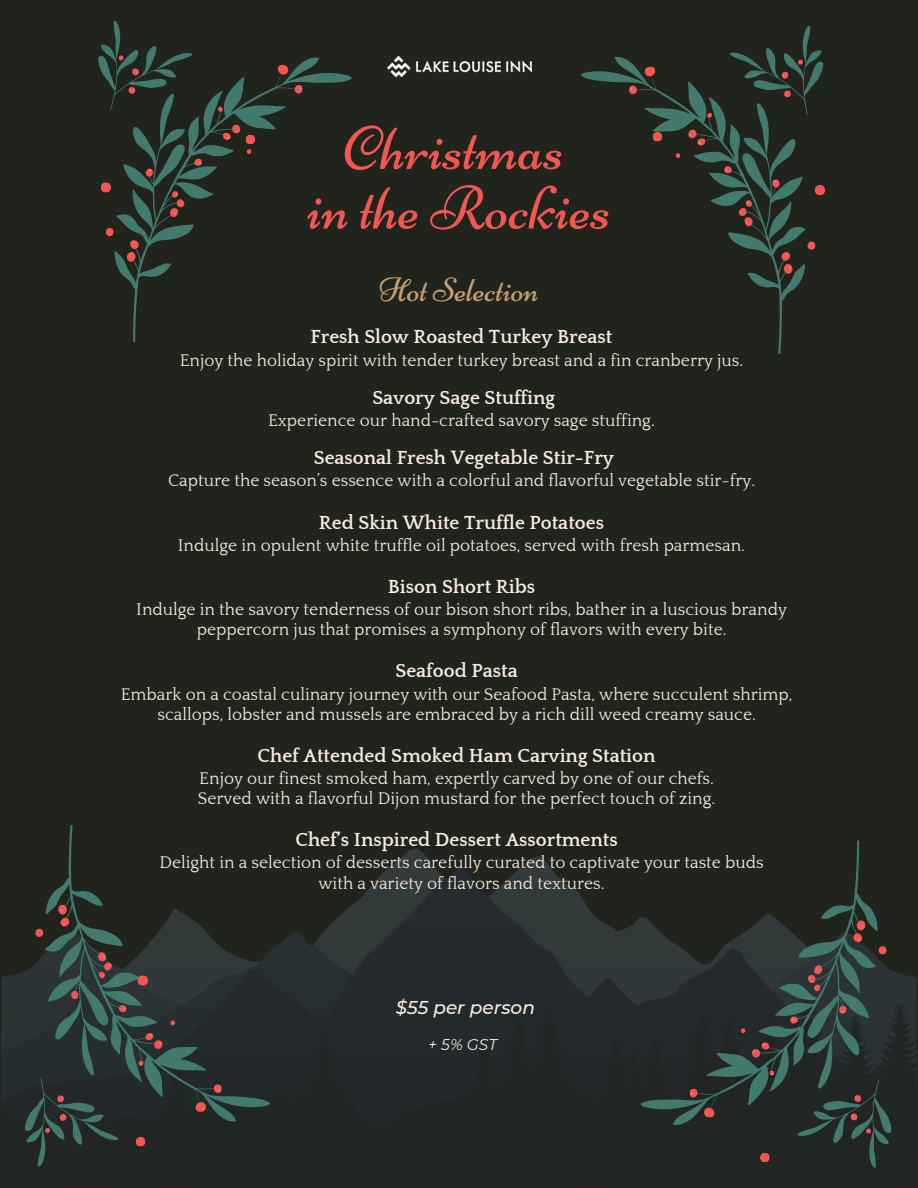
<style>
.page{position:relative;width:918px;height:1188px;background:#21231d}
.page>*{position:absolute;margin:0;border:0;box-sizing:border-box;transform-origin:0 0}
.t1{font:61.8px "Niconne";color:#f15752}
.t2{font:33.75px "Niconne";color:#c29d73}
.t3{font:700 19.5px "Quattrocento";color:#f8ede0}
.t4{font:italic 500 18.45px "Montserrat";color:#f8ede0}
.t5{font:17.25px/20.1px "Quattrocento";color:#f8ede0;text-align:center}
.t6{font:italic 15.45px "Montserrat";color:#f8ede0}
</style>
<div class="page">
<svg style="left:114px;top:57px;width:238px;height:285px"></svg>
<svg style="left:272px;top:65px;width:32px;height:31px"></svg>
<svg style="left:218px;top:106px;width:5px;height:6px"></svg>
<svg style="left:223px;top:125px;width:18px;height:15px"></svg>
<svg style="left:194px;top:159px;width:8px;height:7px"></svg>
<svg style="left:146px;top:168px;width:7px;height:9px"></svg>
<svg style="left:170px;top:191px;width:15px;height:27px"></svg>
<svg style="left:127px;top:240px;width:12px;height:22px"></svg>
<svg style="left:105px;top:227px;width:10px;height:10px"></svg>
<svg style="left:247px;top:149px;width:4px;height:5px"></svg>
<svg style="left:1px;top:868px;width:916px;height:121px"></svg>
<svg style="left:1px;top:989px;width:916px;height:16px;fill:#242a2d"></svg>
<svg style="left:39px;top:825px;width:241px;height:180px"></svg>
<svg style="left:71px;top:991px;width:7px;height:8px"></svg>
<svg style="left:98px;top:951px;width:15px;height:27px"></svg>
<svg style="left:58px;top:905px;width:12px;height:22px"></svg>
<svg style="left:34px;top:928px;width:11px;height:10px"></svg>
<svg style="left:581px;top:57px;width:225px;height:297px"></svg>
<svg style="left:627px;top:66px;width:32px;height:30px"></svg>
<svg style="left:707px;top:112px;width:5px;height:6px"></svg>
<svg style="left:687px;top:129px;width:18px;height:17px"></svg>
<svg style="left:724px;top:166px;width:8px;height:7px"></svg>
<svg style="left:772px;top:179px;width:8px;height:9px"></svg>
<svg style="left:738px;top:200px;width:15px;height:27px"></svg>
<svg style="left:781px;top:252px;width:12px;height:22px"></svg>
<svg style="left:807px;top:241px;width:9px;height:9px"></svg>
<svg style="left:676px;top:153px;width:4px;height:5px"></svg>
<svg style="left:640px;top:840px;width:241px;height:165px"></svg>
<svg style="left:807px;top:964px;width:15px;height:27px"></svg>
<svg style="left:853px;top:920px;width:12px;height:22px"></svg>
<svg style="left:877px;top:946px;width:11px;height:9px"></svg>
<svg style="left:98px;top:21px;width:95px;height:90px"></svg>
<svg style="left:727px;top:26px;width:96px;height:90px"></svg>
<svg style="left:1px;top:1005px;width:916px;height:163px"></svg>
<div style="left:245px;top:135px;width:10px;height:9px;background:#f15752;border-radius:50%"></div>
<div style="left:136px;top:1137px;width:10px;height:10px;background:#f15752;border-radius:50%"></div>
<div style="left:652px;top:132px;width:10px;height:10px;background:#f15752;border-radius:50%"></div>
<div style="left:760px;top:1153px;width:10px;height:10px;background:#f15752;border-radius:50%"></div>
<div style="left:101px;top:182px;width:10px;height:11px;background:#f15752;border-radius:50%"></div>
<div style="left:815px;top:185px;width:10px;height:10px;background:#f15752;border-radius:50%"></div>
<div style="left:137px;top:975px;width:11px;height:11px;background:#f15752;border-radius:50%"></div>
<img style="left:387px;top:56px;width:144px;height:21px">
<p class="t1" style="left:344px;top:112px;width:221px">Christmas</p>
<p class="t1" style="left:307px;top:171px;width:305px">in the Rockies</p>
<p class="t2" style="left:379px;top:270px;width:161px">Hot Selection</p>
<p class="t3" style="left:310px;top:326px;width:304px">Fresh Slow Roasted Turkey Breast</p>
<p class="t5" style="left:180px;top:351px;width:565px">Enjoy the holiday spirit with tender turkey breast and a fin cranberry jus.</p>
<p class="t3" style="left:372px;top:388px;width:184px">Savory Sage Stuffing</p>
<p class="t5" style="left:268px;top:411px;width:388px">Experience our hand-crafted savory sage stuffing.</p>
<p class="t3" style="left:314px;top:448px;width:302px">Seasonal Fresh Vegetable Stir-Fry</p>
<p class="t5" style="left:168px;top:471px;width:589px">Capture the season’s essence with a colorful and flavorful vegetable stir-fry.</p>
<p class="t3" style="left:319px;top:512px;width:287px">Red Skin White Truffle Potatoes</p>
<p class="t5" style="left:178px;top:536px;width:569px">Indulge in opulent white truffle oil potatoes, served with fresh parmesan.</p>
<p class="t3" style="left:388px;top:576px;width:149px">Bison Short Ribs</p>
<p class="t5" style="left:136px;top:600px;width:652px">Indulge in the savory tenderness of our bison short ribs, bather in a luscious brandy peppercorn jus that promises a symphony of flavors with every bite.</p>
<p class="t3" style="left:396px;top:661px;width:124px">Seafood Pasta</p>
<p class="t5" style="left:121px;top:685px;width:673px">Embark on a coastal culinary journey with our Seafood Pasta, where succulent shrimp, scallops, lobster and mussels are embraced by a rich dill weed creamy sauce.</p>
<p class="t3" style="left:258px;top:745px;width:399px">Chef Attended Smoked Ham Carving Station</p>
<p class="t5" style="left:199px;top:769px;width:516px">Enjoy our finest smoked ham, expertly carved by one of our chefs.</p>
<p class="t5" style="left:198px;top:789px;width:519px">Served with a flavorful Dijon mustard for the perfect touch of zing.</p>
<p class="t3" style="left:295px;top:830px;width:324px">Chef’s Inspired Dessert Assortments</p>
<p class="t5" style="left:159px;top:853px;width:606px">Delight in a selection of desserts carefully curated to captivate your taste buds with a variety of flavors and textures.</p>
<p class="t4" style="left:396px;top:996px;width:141px">$55 per person</p>
<p class="t6" style="left:428px;top:1035px;width:71px">+ 5% GST</p>
</div>
